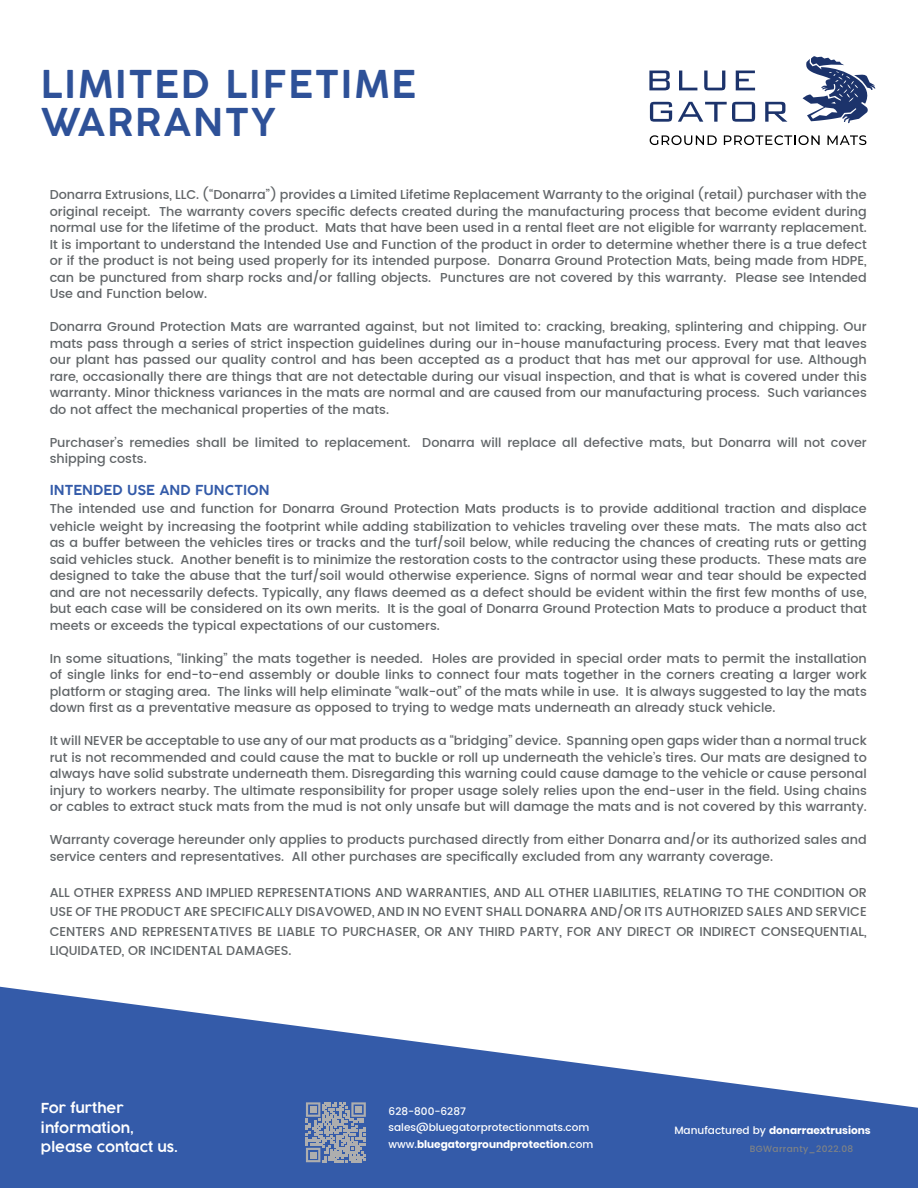
<style>
.page{position:relative;width:918px;height:1188px;background:#fff}
.page>*{position:absolute;margin:0;border:0;box-sizing:border-box;transform-origin:0 0}
.t1{font:300 37.5px/37.5px "Cocogoose Pro";letter-spacing:.05em;color:#2e5198}
.t2{font:300 13.5px/19.5px "Cocogoose Pro";color:#fff}
.t3{font:300 13.5px "Cocogoose Pro";color:#345ba9}
.t4{font:500 12.75px/16.5px "Poppins";color:#616568;text-align:justify}
.t5{font:500 10.5px/16.5px "Poppins";color:#fff}
.t6{font:700 10.5px "Poppins";color:#fff}
.t7{font:500 9px "Poppins";letter-spacing:.04em;color:#808385}
.s1{font-weight:700}
.s2{font-weight:500}
</style>
<div class="page">
<svg style="left:649px;top:71px;width:21px;height:19px"></svg>
<svg style="left:679px;top:71px;width:18px;height:19px"></svg>
<svg style="left:704px;top:71px;width:21px;height:19px"></svg>
<svg style="left:736px;top:71px;width:19px;height:19px"></svg>
<svg style="left:650px;top:102px;width:22px;height:20px"></svg>
<svg style="left:678px;top:102px;width:77px;height:20px"></svg>
<svg style="left:765px;top:102px;width:22px;height:20px"></svg>
<svg style="left:803px;top:56px;width:72px;height:67px"></svg>
<svg style="left:650px;top:135px;width:67px;height:10px"></svg>
<svg style="left:724px;top:135px;width:96px;height:10px"></svg>
<svg style="left:828px;top:135px;width:38px;height:10px"></svg>
<svg style="left:0;top:987px;width:918px;height:201px;fill:#345ba9"></svg>
<svg style="left:306px;top:1102px;width:60px;height:60px;background:#8592ac"></svg>
<h1 class="t1" style="left:41px;top:67px;width:377px">LIMITED LIFETIME<br>WARRANTY</h1>
<p class="t4" style="left:50px;top:187px;width:819px">Donarra Extrusions, LLC. (“Donarra”) provides a Limited Lifetime Replacement Warranty to the original (retail) purchaser with the original receipt. The warranty covers specific defects created during the manufacturing process that become evident during normal use for the lifetime of the product. Mats that have been used in a rental fleet are not eligible for warranty replacement.<br>It is important to understand the Intended Use and Function of the product in order to determine whether there is a true defect or if the product is not being used properly for its intended purpose. Donarra Ground Protection Mats, being made from HDPE, can be punctured from sharp rocks and/or falling objects. Punctures are not covered by this warranty. Please see Intended Use and Function below.</p>
<p class="t4" style="left:50px;top:319px;width:819px">Donarra Ground Protection Mats are warranted against, but not limited to: cracking, breaking, splintering and chipping. Our mats pass through a series of strict inspection guidelines during our in-house manufacturing process. Every mat that leaves our plant has passed our quality control and has been accepted as a product that has met our approval for use. Although rare, occasionally there are things that are not detectable during our visual inspection, and that is what is covered under this warranty. Minor thickness variances in the mats are normal and are caused from our manufacturing process. Such variances do not affect the mechanical properties of the mats.</p>
<p class="t4" style="left:50px;top:434px;width:819px">Purchaser’s remedies shall be limited to replacement. Donarra will replace all defective mats, but Donarra will not cover shipping costs.</p>
<p class="t3" style="left:50px;top:482px;width:222px">INTENDED USE AND FUNCTION</p>
<p class="t4" style="left:50px;top:499px;width:819px;line-height:18px">The intended use and function for Donarra Ground Protection Mats products is to provide additional traction and displace vehicle weight by increasing the footprint while adding stabilization to vehicles traveling over these mats. The mats also act</p>
<p class="t4" style="left:50px;top:535px;width:819px">as a buffer between the vehicles tires or tracks and the turf/soil below, while reducing the chances of creating ruts or getting said vehicles stuck. Another benefit is to minimize the restoration costs to the contractor using these products. These mats are designed to take the abuse that the turf/soil would otherwise experience. Signs of normal wear and tear should be expected and are not necessarily defects. Typically, any flaws deemed as a defect should be evident within the first few months of use, but each case will be considered on its own merits. It is the goal of Donarra Ground Protection Mats to produce a product that meets or exceeds the typical expectations of our customers.</p>
<p class="t4" style="left:50px;top:650px;width:819px">In some situations, “linking” the mats together is needed. Holes are provided in special order mats to permit the installation of single links for end-to-end assembly or double links to connect four mats together in the corners creating a larger work platform or staging area. The links will help eliminate “walk-out” of the mats while in use. It is always suggested to lay the mats down first as a preventative measure as opposed to trying to wedge mats underneath an already stuck vehicle.</p>
<p class="t4" style="left:50px;top:733px;width:819px">It will NEVER be acceptable to use any of our mat products as a “bridging” device. Spanning open gaps wider than a normal truck rut is not recommended and could cause the mat to buckle or roll up underneath the vehicle’s tires. Our mats are designed to always have solid substrate underneath them. Disregarding this warning could cause damage to the vehicle or cause personal injury to workers nearby. The ultimate responsibility for proper usage solely relies upon the end-user in the field. Using chains or cables to extract stuck mats from the mud is not only unsafe but will damage the mats and is not covered by this warranty.</p>
<p class="t4" style="left:50px;top:832px;width:819px">Warranty coverage hereunder only applies to products purchased directly from either Donarra and/or its authorized sales and service centers and representatives. All other purchases are specifically excluded from any warranty coverage.</p>
<p class="t4" style="left:50px;top:883px;width:819px;line-height:19.5px">ALL OTHER EXPRESS AND IMPLIED REPRESENTATIONS AND WARRANTIES, AND ALL OTHER LIABILITIES, RELATING TO THE CONDITION OR USE OF THE PRODUCT ARE SPECIFICALLY DISAVOWED, AND IN NO EVENT SHALL DONARRA AND/OR ITS AUTHORIZED SALES AND SERVICE CENTERS AND REPRESENTATIVES BE LIABLE TO PURCHASER, OR ANY THIRD PARTY, FOR ANY DIRECT OR INDIRECT CONSEQUENTIAL, LIQUIDATED, OR INCIDENTAL DAMAGES.</p>
<p class="t2" style="left:41px;top:1099px;width:139px">For further information, please contact us.</p>
<p class="t5" style="left:389px;top:1103px;width:206px">628-800-6287 sales@bluegatorprotectionmats.com www.<span class="s1">bluegatorgroundprotection</span>.com</p>
<p class="t6" style="left:674px;top:1124px;width:198px"><span class="s2">Manufactured by</span> donarraextrusions</p>
<p class="t7" style="left:750px;top:1143px;width:105px">BGWarranty_2022.08</p>
</div>
